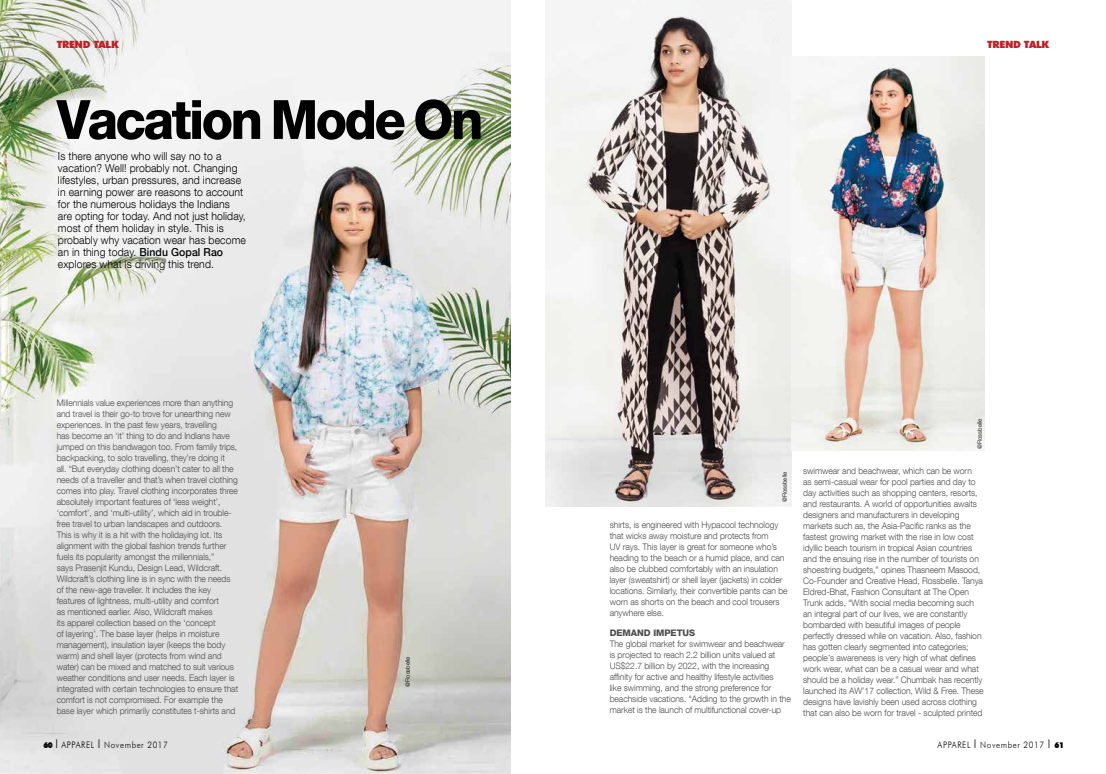
<style>
.page{position:relative;width:1106px;height:774px;background:#fff}
.page>*{position:absolute;margin:0;border:0;box-sizing:border-box;transform-origin:0 0}
.t1{font:800 54.2px "Helvetica Neue LT Com";letter-spacing:-.05em;color:#000;scale:.95 1}
.t2{font:300 11px/12px "Helvetica Neue LT Com";letter-spacing:.01em;color:#000;scale:.95 1}
.t3{font:900 10px "Futura BT";letter-spacing:-.03em;color:#bf2228}
.t4{font:300 9px/11px "Helvetica Neue LT Com";letter-spacing:-.005em;color:#4d4d4f;scale:.95 1}
.t5{font:300 9px "Futura BT";letter-spacing:.075em;color:#000;scale:.9 1}
.t6{font:800 9px "Helvetica Neue LT Com";letter-spacing:-.005em;color:#4d4d4f}
.t7{font:300 6px "Helvetica Neue LT Com";color:#000}
.s1{font-weight:500}
.s2{font-weight:900;font-size:8px}
.s3{font-size:12px}
.s4{font-family:"Bergamo Std";font-weight:400}
</style>
<div class="page">
<img style="left:545px;top:0;width:246px;height:506px">
<img style="left:0;top:0;width:510px;height:774px">
<img style="left:791px;top:57px;width:193px;height:394px">
<p class="t3" style="left:57px;top:39px;width:64px">TREND TALK</p>
<p class="t3" style="left:987px;top:39px;width:64px">TREND TALK</p>
<h1 class="t1" style="left:57px;top:87px;width:450px">Vacation Mode On</h1>
<p class="t2" style="left:58px;top:150px;width:199px">Is there anyone who will say no to a vacation? Well! probably not. Changing lifestyles, urban pressures, and increase in earning power are reasons to account for the numerous holidays the Indians are opting for today. And not just holiday, most of them holiday in style. This is probably why vacation wear has become an in thing today. <span class="s1">Bindu Gopal Rao </span>explores what is driving this trend.</p>
<p class="t4" style="left:57px;top:397px;width:192px">Millennials value experiences more than anything and travel is their go-to trove for unearthing new experiences. In the past few years, travelling<br>has become an ‘it’ thing to do and Indians have jumped on this bandwagon too. From family trips, backpacking, to solo travelling, they’re doing it<br>all. “But everyday clothing doesn’t cater to all the needs of a traveller and that’s when travel clothing comes into play. Travel clothing incorporates three absolutely important features of ‘less weight’, ‘comfort’, and ‘multi-utility’, which aid in trouble&shy;free travel to urban landscapes and outdoors.<br>This is why it is a hit with the holidaying lot. Its alignment with the global fashion trends further fuels its popularity amongst the millennials,”<br>says Prasenjit Kundu, Design Lead, Wildcraft.<br>Wildcraft’s clothing line is in sync with the needs of the new-age traveller. It includes the key features of lightness, multi-utility and comfort<br>as mentioned earlier. Also, Wildcraft makes<br>its apparel collection based on the ‘concept<br>of layering’. The base layer (helps in moisture management), insulation layer (keeps the body warm) and shell layer (protects from wind and water) can be mixed and matched to suit various weather conditions and user needs. Each layer is integrated with certain technologies to ensure that comfort is not compromised. For example the base layer which primarily constitutes t-shirts and</p>
<p class="t5" style="left:43px;top:739px;width:140px"><span class="s2">60</span> <span class="s3">I</span> APPAREL <span class="s3">I</span> November 2017</p>
<p class="t7" style="left:404px;top:686px;width:31px;rotate:-90deg">@Rossbelle</p>
<p class="t7" style="left:781px;top:502px;width:31px;rotate:-90deg">@Rossbelle</p>
<p class="t4" style="left:609px;top:519px;width:189px">shirts, is engineered with Hypacool technology that wicks away moisture and protects from<br>UV rays. This layer is great for someone who’s heading to the beach or a humid place, and can also be clubbed comfortably with an insulation layer (sweatshirt) or shell layer (jackets) in colder locations. Similarly, their convertible pants can be worn as shorts on the beach and cool trousers anywhere else.</p>
<p class="t6" style="left:609px;top:627px;width:87px">Demand Impetus</p>
<p class="t4" style="left:609px;top:638px;width:192px">The global market for swimwear and beachwear is projected to reach 2.2 billion units valued at US$22.7 billion by 2022, with the increasing affinity for active and healthy lifestyle activities<br>like swimming, and the strong preference for beachside vacations. “Adding to the growth in the market is the launch of multifunctional cover-up</p>
<p class="t7" style="left:976px;top:449px;width:31px;rotate:-90deg">@Rossbelle</p>
<p class="t4" style="left:803px;top:465px;width:191px">swimwear and beachwear, which can be worn<br>as semi-casual wear for pool parties and day to day activities such as shopping centers, resorts, and restaurants. A world of opportunities awaits designers and manufacturers in developing markets such as, the Asia-Pacific ranks as the fastest growing market with the rise in low cost idyllic beach tourism in tropical Asian countries and the ensuing rise in the number of tourists on shoestring budgets,” opines Thasneem Masood, Co-Founder and Creative Head, Rossbelle. Tanya Eldred-Bhat, Fashion Consultant at The Open Trunk adds, “With social media becoming such an integral part of our lives, we are constantly bombarded with beautiful images of people perfectly dressed while on vacation. Also, fashion has gotten clearly segmented into categories; people<span class="s4">’</span>s awareness is very high of what defines work wear, what can be a casual wear and what should be a holiday wear.” Chumbak has recently launched its AW’17 collection, Wild &amp; Free. These designs have lavishly been used across clothing that can also be worn for travel - sculpted printed</p>
<p class="t5" style="left:937px;top:739px;width:142px">APPAREL <span class="s3">I</span> November 2017 <span class="s3">I</span> <span class="s2">61</span></p>
</div>
